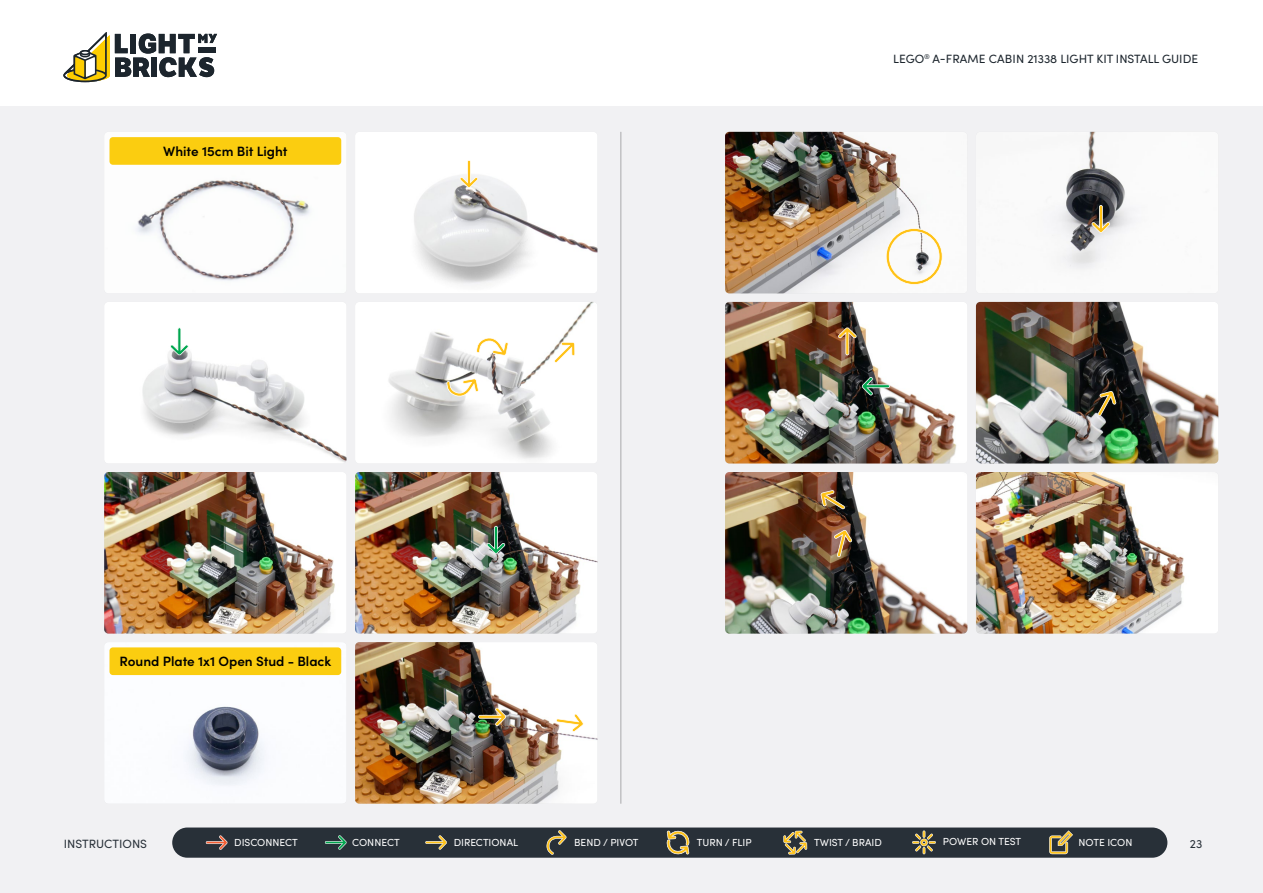
<style>
.page{position:relative;width:1263px;height:893px;background:#fff}
.page>*{position:absolute;margin:0;border:0;box-sizing:border-box;transform-origin:0 0}
.t1{font:600 13.5px "Sofia Pro";color:#000}
.t2{font:12px "Sofia Pro";color:#1c252d}
.t3{font:12px "Sofia Pro";color:#283038}
.t4{font:10.2px "Sofia Pro";color:#fff}
</style>
<div class="page">
<div style="left:0;top:106px;width:1263px;height:787px;background:#f1f1f3"></div>
<hr style="left:621px;top:132px;width:1px;height:672px;background:#000">
<div style="left:172px;top:827px;width:995px;height:31px;background:#283038;border-radius:15px"></div>
<svg style="left:783px;top:831px;width:24px;height:23px"></svg>
<svg style="left:206px;top:835px;width:22px;height:15px"></svg>
<svg style="left:325px;top:835px;width:22px;height:15px"></svg>
<svg style="left:425px;top:835px;width:22px;height:15px"></svg>
<svg style="left:546px;top:830px;width:21px;height:25px"></svg>
<svg style="left:1049px;top:830px;width:24px;height:24px"></svg>
<svg style="left:912px;top:830px;width:24px;height:24px"></svg>
<svg style="left:666px;top:830px;width:24px;height:25px"></svg>
<svg style="left:63px;top:32px;width:154px;height:50px"></svg>
<img style="left:355px;top:132px;width:242px;height:161px">
<img style="left:1066px;top:132px;width:150px;height:133px">
<img style="left:725px;top:132px;width:218px;height:161px">
<img style="left:355px;top:302px;width:242px;height:161px">
<img style="left:976px;top:302px;width:242px;height:161px">
<img style="left:355px;top:472px;width:242px;height:162px">
<img style="left:976px;top:472px;width:242px;height:162px">
<img style="left:355px;top:642px;width:242px;height:162px">
<img style="left:725px;top:472px;width:242px;height:162px">
<img style="left:105px;top:302px;width:242px;height:161px">
<img style="left:725px;top:302px;width:242px;height:161px">
<svg style="left:170px;top:327px;width:19px;height:29px"></svg>
<svg style="left:460px;top:160px;width:18px;height:28px"></svg>
<svg style="left:886px;top:228px;width:56px;height:57px"></svg>
<img style="left:105px;top:132px;width:241px;height:161px">
<div style="left:109px;top:137px;width:232px;height:28px;background:#fbcd10;border-radius:3px"></div>
<img style="left:104px;top:472px;width:242px;height:162px">
<img style="left:105px;top:643px;width:241px;height:160px">
<div style="left:109px;top:647px;width:232px;height:28px;background:#fbcd10;border-radius:3px"></div>
<svg style="left:487px;top:526px;width:18px;height:28px"></svg>
<svg style="left:478px;top:708px;width:28px;height:18px"></svg>
<svg style="left:556px;top:714px;width:28px;height:18px"></svg>
<svg style="left:1091px;top:205px;width:19px;height:28px"></svg>
<svg style="left:862px;top:377px;width:28px;height:18px"></svg>
<svg style="left:838px;top:327px;width:19px;height:28px"></svg>
<svg style="left:1097px;top:391px;width:19px;height:25px"></svg>
<svg style="left:834px;top:530px;width:18px;height:27px"></svg>
<svg style="left:820px;top:490px;width:25px;height:20px"></svg>
<svg style="left:475px;top:337px;width:33px;height:19px"></svg>
<svg style="left:446px;top:378px;width:33px;height:19px"></svg>
<svg style="left:554px;top:342px;width:21px;height:21px"></svg>
<h1 class="t1" style="left:163px;top:141px;width:126px">White 15cm Bit Light</h1>
<h1 class="t1" style="left:120px;top:651px;width:213px">Round Plate 1x1 Open Stud - Black</h1>
<p class="t2" style="left:893px;top:50px;width:306px">LEGO<sup>®</sup> A-FRAME CABIN 21338 LIGHT KIT INSTALL GUIDE</p>
<p class="t3" style="left:64px;top:835px;width:85px">INSTRUCTIONS</p>
<p class="t4" style="left:234px;top:835px;width:65px">DISCONNECT</p>
<p class="t4" style="left:352px;top:835px;width:49px">CONNECT</p>
<p class="t4" style="left:454px;top:835px;width:66px">DIRECTIONAL</p>
<p class="t4" style="left:574px;top:835px;width:66px">BEND / PIVOT</p>
<p class="t4" style="left:697px;top:835px;width:56px">TURN / FLIP</p>
<p class="t4" style="left:814px;top:835px;width:69px">TWIST / BRAID</p>
<p class="t4" style="left:943px;top:834px;width:80px">POWER ON TEST</p>
<p class="t4" style="left:1078px;top:835px;width:55px">NOTE ICON</p>
<p class="t3" style="left:1190px;top:835px;width:14px">23</p>
</div>
